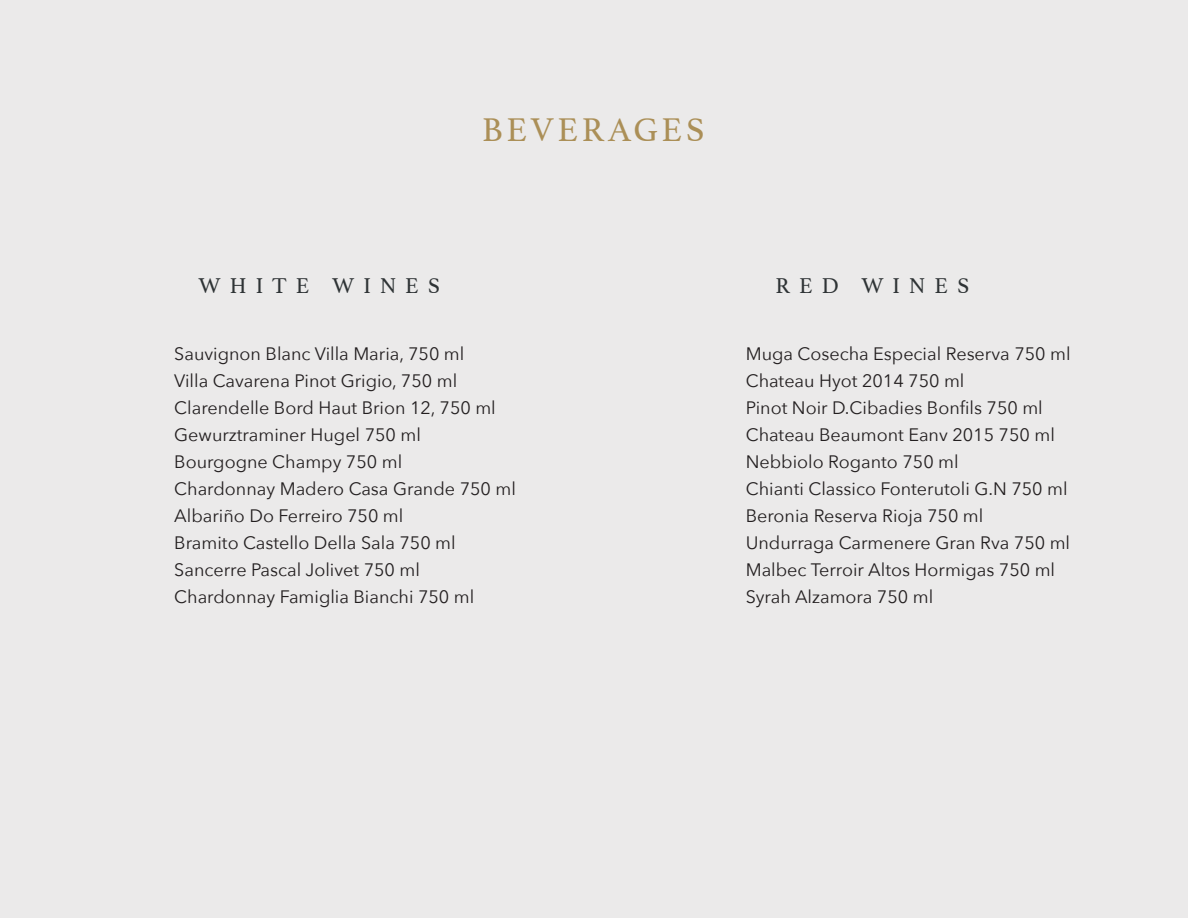
<style>
.page{position:relative;width:1188px;height:918px;background:#ebeaea}
.page>*{position:absolute;margin:0;border:0;box-sizing:border-box;transform-origin:0 0}
.t1{font:34.5px "Athelas";letter-spacing:.1em;color:#ab8f57}
.t2{font:22.5px "Athelas";letter-spacing:.4em;color:#2e3335}
.t3{font:18px/27px "Avenir Next";color:#231f20}
</style>
<div class="page">
<h1 class="t1" style="left:482px;top:102px;width:224px">BEVERAGES</h1>
<p class="t2" style="left:199px;top:267px;width:243px">WHITE WINES</p>
<p class="t2" style="left:775px;top:267px;width:196px">RED WINES</p>
<p class="t3" style="left:174px;top:339px;width:343px">Sauvignon Blanc Villa Maria, 750 ml<br>Villa Cavarena Pinot Grigio, 750 ml<br>Clarendelle Bord Haut Brion 12, 750 ml<br>Gewurztraminer Hugel 750 ml<br>Bourgogne Champy 750 ml<br>Chardonnay Madero Casa Grande 750 ml<br>Albariño Do Ferreiro 750 ml<br>Bramito Castello Della Sala 750 ml<br>Sancerre Pascal Jolivet 750 ml<br>Chardonnay Famiglia Bianchi 750 ml</p>
<p class="t3" style="left:746px;top:339px;width:326px">Muga Cosecha Especial Reserva 750 ml<br>Chateau Hyot 2014 750 ml<br>Pinot Noir D.Cibadies Bonfils 750 ml<br>Chateau Beaumont Eanv 2015 750 ml<br>Nebbiolo Roganto 750 ml<br>Chianti Classico Fonterutoli G.N 750 ml<br>Beronia Reserva Rioja 750 ml<br>Undurraga Carmenere Gran Rva 750 ml<br>Malbec Terroir Altos Hormigas 750 ml<br>Syrah Alzamora 750 ml</p>
</div>
